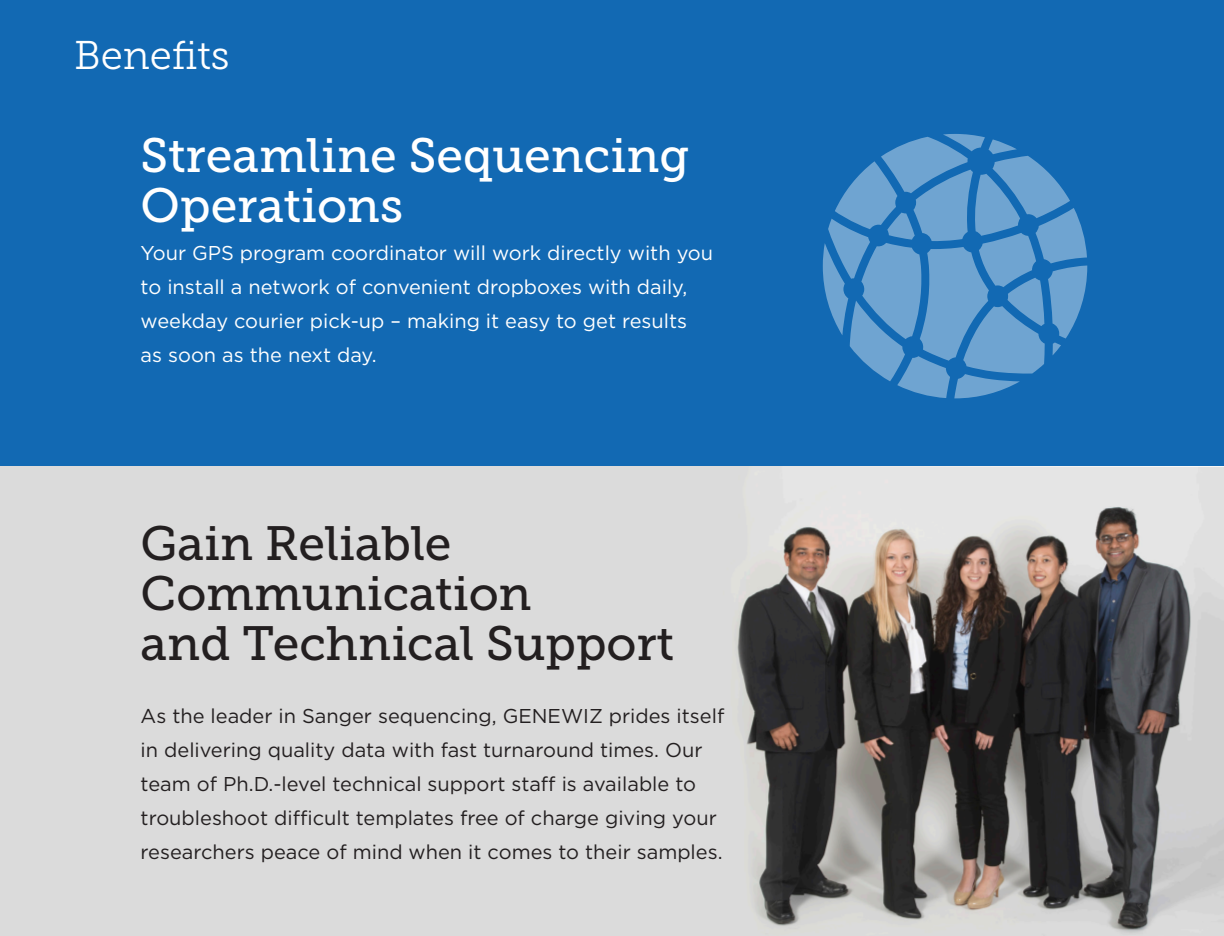
<style>
.page{position:relative;width:1224px;height:936px;background:#fff}
.page>*{position:absolute;margin:0;border:0;box-sizing:border-box;transform-origin:0 0}
.t1{font:48px/50px "Museo Slab 500";color:#231f20}
.t2{font:48px/50px "Museo Slab 500";color:#fff}
.t3{font:40px "Museo Slab 300";color:#fff}
.t4{font:20px/34px "Gotham";color:#231f20}
.t5{font:20px/34px "Gotham";color:#fff}
</style>
<div class="page">
<img style="left:0;top:466px;width:1224px;height:470px">
<div style="left:0;top:0;width:1224px;height:466px;background:#1269b3"></div>
<svg style="left:823px;top:134px;width:264px;height:264px"></svg>
<p class="t3" style="left:74px;top:33px;width:157px">Benefits</p>
<p class="t2" style="left:141px;top:131px;width:551px">Streamline Sequencing<br>Operations</p>
<p class="t5" style="left:141px;top:236px;width:574px">Your GPS program coordinator will work directly with you to install a network of convenient dropboxes with daily, weekday courier pick-up – making it easy to get results as soon as the next day.</p>
<p class="t1" style="left:141px;top:519px;width:535px">Gain Reliable<br>Communication<br>and Technical Support</p>
<p class="t4" style="left:141px;top:699px;width:585px">As the leader in Sanger sequencing, GENEWIZ prides itself in delivering quality data with fast turnaround times. Our team of Ph.D.-level technical support staff is available to troubleshoot difficult templates free of charge giving your researchers peace of mind when it comes to their samples.</p>
</div>
